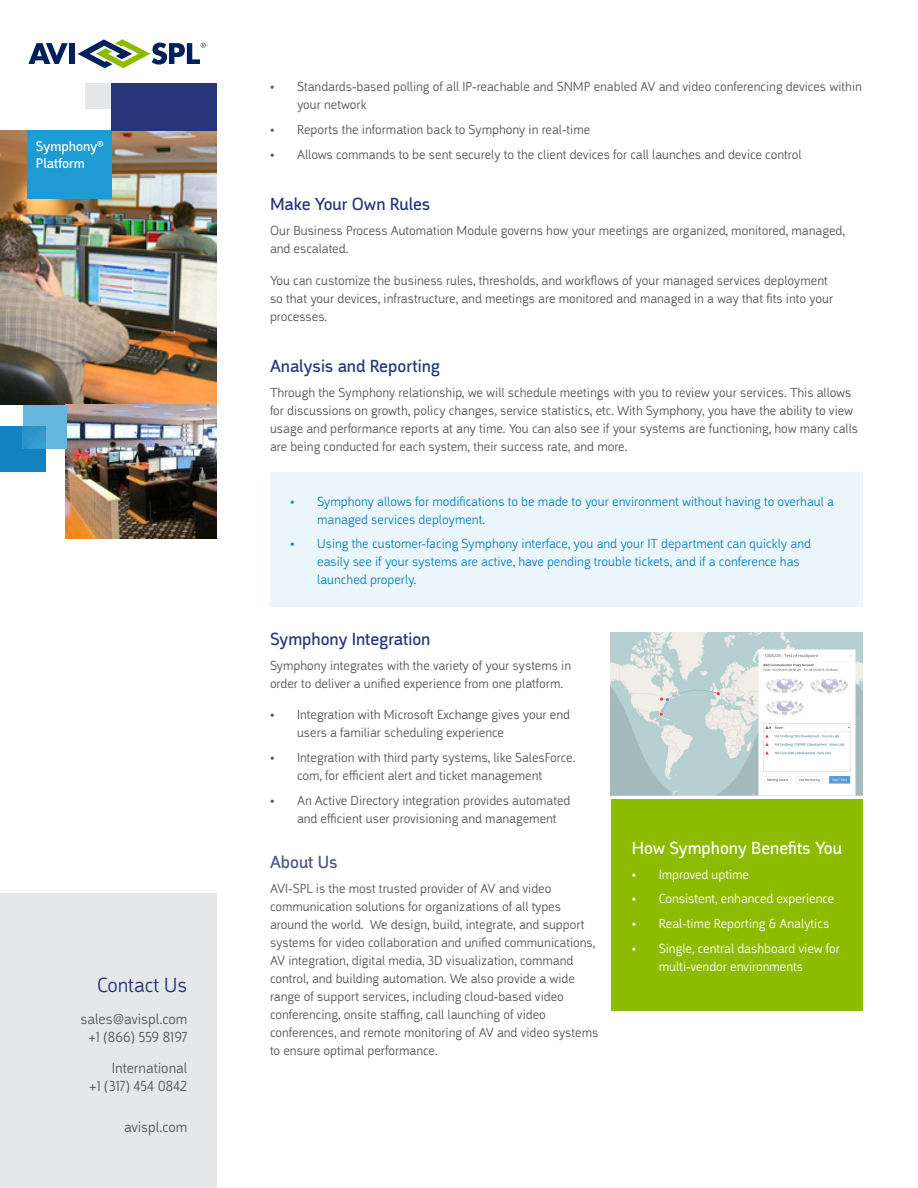
<style>
.page{position:relative;width:918px;height:1188px;background:#fff}
.page>*{position:absolute;margin:0;border:0;box-sizing:border-box;transform-origin:0 0}
.t1{font:300 21px "Argumentum";color:#27357a}
.body{font:18px "Argumentum";color:#27357a}
.body-2{font:18px "Argumentum";color:#fff}
.body-3{font:18px "Argumentum";color:#4c528c}
.t2{font:300 15px "Argumentum";color:#57585a}
.t3{font:14.25px/17.1px "Argumentum";color:#fff}
.body-4{font:300 13.5px/18px "Argumentum";color:#57585a}
.t4{font:300 13.5px/18px "Argumentum";color:#1283be}
.t5{font:300 13.5px/18px "Argumentum";color:#fff}
</style>
<div class="page">
<div style="left:0;top:894px;width:217px;height:294px;background:#e6e7e9"></div>
<img style="left:0;top:130px;width:217px;height:275px">
<div style="left:86px;top:82px;width:25px;height:26px;background:#e6e7e9"></div>
<div style="left:27px;top:130px;width:84px;height:68px;background:#1e9bd3"></div>
<div style="left:111px;top:81px;width:106px;height:50px;background:#27357a"></div>
<div style="left:0;top:30px;width:217px;height:52px;background:#fff"></div>
<svg style="left:28px;top:43px;width:40px;height:21px"></svg>
<div style="left:69px;top:43px;width:6px;height:21px;background:#00205b"></div>
<svg style="left:78px;top:39px;width:128px;height:29px"></svg>
<img style="left:65px;top:404px;width:152px;height:135px">
<div style="left:23px;top:405px;width:44px;height:44px;background:#67b6df"></div>
<div style="left:0;top:426px;width:45px;height:46px;background:#1283be"></div>
<img style="left:23px;top:426px;width:23px;height:23px">
<div style="left:270px;top:472px;width:593px;height:135px;background:#ebf6fc"></div>
<div style="left:611px;top:800px;width:252px;height:211px;background:#8dbb00"></div>
<img style="left:610px;top:632px;width:253px;height:164px">
<p class="t3" style="left:36px;top:138px;width:69px">Symphony®<br>Platform</p>
<p class="t1" style="left:97px;top:972px;width:92px">Contact Us</p>
<p class="t2" style="left:80px;top:1010px;width:108px">sales@avispl.com</p>
<p class="t2" style="left:88px;top:1028px;width:100px">+1 (866) 559 8197</p>
<p class="t2" style="left:112px;top:1059px;width:77px">International</p>
<p class="t2" style="left:89px;top:1077px;width:100px">+1 (317) 454 0842</p>
<p class="t2" style="left:124px;top:1117px;width:65px">avispl.com</p>
<p class="body-4" style="left:297px;top:78px;width:566px;text-indent:-27px">• Standards-based polling of all IP-reachable and SNMP enabled AV and video conferencing devices within your network</p>
<p class="body-4" style="left:270px;top:120px;width:322px">• Reports the information back to Symphony in real-time</p>
<p class="body-4" style="left:270px;top:145px;width:533px">• Allows commands to be sent securely to the client devices for call launches and device control</p>
<p class="body" style="left:270px;top:194px;width:162px">Make Your Own Rules</p>
<p class="body-4" style="left:270px;top:222px;width:577px">Our Business Process Automation Module governs how your meetings are organized, monitored, managed, and escalated.</p>
<p class="body-4" style="left:270px;top:271px;width:565px">You can customize the business rules, thresholds, and workflows of your managed services deployment so that your devices, infrastructure, and meetings are monitored and managed in a way that fits into your processes.</p>
<p class="body" style="left:270px;top:356px;width:172px">Analysis and Reporting</p>
<p class="body-4" style="left:270px;top:384px;width:590px">Through the Symphony relationship, we will schedule meetings with you to review your services. This allows for discussions on growth, policy changes, service statistics, etc. With Symphony, you have the ability to view usage and performance reports at any time. You can also see if your systems are functioning, how many calls are being conducted for each system, their success rate, and more.</p>
<p class="t4" style="left:317px;top:492px;width:518px;text-indent:-27px">• Symphony allows for modifications to be made to your environment without having to overhaul a managed services deployment.</p>
<p class="t4" style="left:317px;top:535px;width:495px;text-indent:-27px">• Using the customer-facing Symphony interface, you and your IT department can quickly and easily see if your systems are active, have pending trouble tickets, and if a conference has launched properly.</p>
<p class="body" style="left:270px;top:628px;width:162px">Symphony Integration</p>
<p class="body-4" style="left:270px;top:657px;width:303px">Symphony integrates with the variety of your systems in order to deliver a unified experience from one platform.</p>
<p class="body-4" style="left:297px;top:706px;width:275px;text-indent:-27px">• Integration with Microsoft Exchange gives your end users a familiar scheduling experience</p>
<p class="body-4" style="left:270px;top:749px;width:307px;text-align:center">• Integration with third party systems, like SalesForce. com, for efficient alert and ticket management</p>
<p class="body-4" style="left:297px;top:792px;width:275px;text-indent:-27px">• An Active Directory integration provides automated and efficient user provisioning and management</p>
<p class="body-3" style="left:270px;top:851px;width:69px">About Us</p>
<p class="body-4" style="left:270px;top:879px;width:330px">AVI-SPL is the most trusted provider of AV and video communication solutions for organizations of all types around the world. We design, build, integrate, and support systems for video collaboration and unified communications, AV integration, digital media, 3D visualization, command control, and building automation. We also provide a wide range of support services, including cloud-based video conferencing, onsite staffing, call launching of video conferences, and remote monitoring of AV and video systems to ensure optimal performance.</p>
<p class="body-2" style="left:632px;top:837px;width:212px">How Symphony Benefits You</p>
<p class="t5" style="left:632px;top:865px;width:119px">• Improved uptime</p>
<p class="t5" style="left:632px;top:890px;width:204px">• Consistent, enhanced experience</p>
<p class="t5" style="left:632px;top:915px;width:199px">• Real-time Reporting &amp; Analytics</p>
<p class="t5" style="left:659px;top:939px;width:183px;text-indent:-27px">• Single, central dashboard view for multi-vendor environments</p>
</div>
